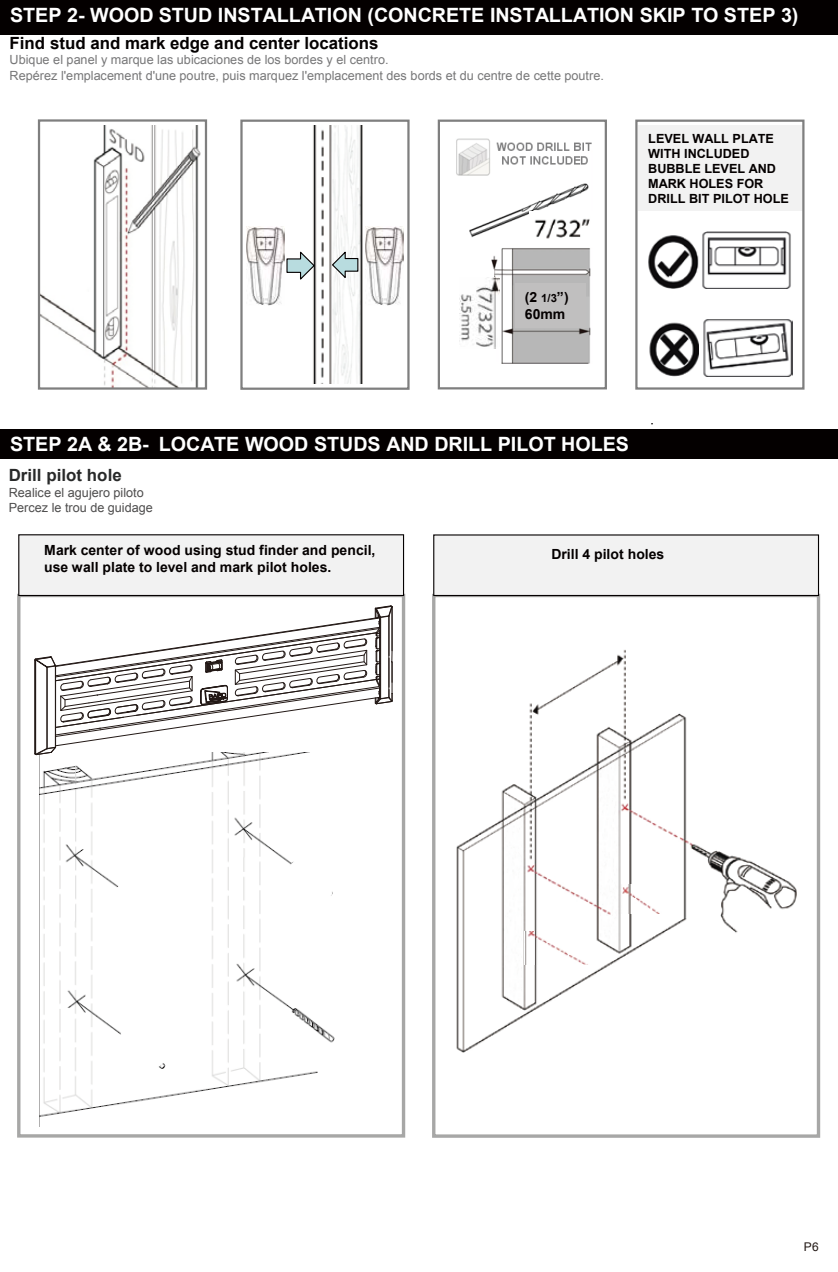
<style>
.page{position:relative;width:838px;height:1272px;background:#fff}
.page>*{position:absolute;margin:0;border:0;box-sizing:border-box;transform-origin:0 0}
.t1{font:700 19.65px "Arial";color:#fff}
.t2{font:700 16.8px "Arial";color:#040000}
.t3{font:700 16.8px "Arial";color:#282929}
.t4{font:700 13.95px/16.8px "Arial";color:#040000}
.t5{font:12.6px/15.1px "Arial";letter-spacing:.005em;color:#777778}
.t6{font:700 12.6px/15px "Arial";color:#040000}
.t7{font:12.6px/15px "Arial";letter-spacing:.005em;color:#4e4d4d}
.t8{font:12px "Arial";color:#221815}
.s1{font-size:11.25px}
</style>
<div class="page">
<div style="left:0;top:0;width:838px;height:34px;background:#040000"></div>
<img style="left:41px;top:126px;width:160px;height:260px">
<img style="left:456px;top:138px;width:136px;height:226px">
<div style="left:438px;top:119px;width:169px;height:270px;border:2px solid #7f7f7f"></div>
<div style="left:38px;top:119px;width:169px;height:270px;border:2px solid #7f7f7f"></div>
<div style="left:515px;top:283px;width:71px;height:44px;background:#c0bfbf"></div>
<img style="left:530px;top:212px;width:61px;height:30px">
<img style="left:459px;top:277px;width:41px;height:71px">
<img style="left:39px;top:755px;width:296px;height:371px">
<div style="left:0;top:429px;width:837px;height:29px;background:#040000"></div>
<div style="left:638px;top:126px;width:165px;height:85px;background:#f2f2f2"></div>
<img style="left:649px;top:319px;width:143px;height:57px">
<img style="left:648px;top:231px;width:143px;height:57px">
<div style="left:635px;top:119px;width:169px;height:270px;border:2px solid #7f7f7f"></div>
<div style="left:240px;top:119px;width:170px;height:271px;border:2px solid #7f7f7f"></div>
<img style="left:281px;top:126px;width:98px;height:257px">
<img style="left:366px;top:227px;width:37px;height:79px">
<svg style="left:331px;top:251px;width:28px;height:29px"></svg>
<svg style="left:286px;top:251px;width:30px;height:31px"></svg>
<img style="left:247px;top:227px;width:37px;height:79px">
<div style="left:262px;top:348px;width:40px;height:35px;background:#fff"></div>
<img style="left:456px;top:650px;width:341px;height:403px">
<div style="left:282px;top:858px;width:50px;height:55px;background:#fff;border-radius:50%"></div>
<div style="left:281px;top:857px;width:52px;height:57px;border:1px solid #fff;border-radius:50%"></div>
<div style="left:110px;top:878px;width:61px;height:55px;background:#fff;border-radius:50%"></div>
<div style="left:109px;top:877px;width:62px;height:57px;border:1px solid #fff;border-radius:50%"></div>
<div style="left:120px;top:1014px;width:51px;height:56px;background:#fff;border-radius:50%"></div>
<div style="left:119px;top:1014px;width:52px;height:56px;border:1px solid #fff;border-radius:50%"></div>
<div style="left:287px;top:954px;width:51px;height:55px;background:#fff;border-radius:50%"></div>
<div style="left:286px;top:953px;width:52px;height:57px;border:1px solid #fff;border-radius:50%"></div>
<img style="left:621px;top:884px;width:40px;height:29px">
<img style="left:525px;top:931px;width:66px;height:33px">
<div style="left:432px;top:594px;width:388px;height:543px;border:3px solid #a7a7a6"></div>
<div style="left:17px;top:594px;width:388px;height:543px;border:3px solid #a7a7a6"></div>
<div style="left:19px;top:535px;width:384px;height:60px;background:#f2f2f2"></div>
<div style="left:18px;top:534px;width:386px;height:62px;border:1px solid #040000"></div>
<div style="left:434px;top:535px;width:384px;height:60px;background:#f2f2f2"></div>
<div style="left:433px;top:534px;width:386px;height:62px;border:1px solid #040000"></div>
<svg style="left:34px;top:605px;width:359px;height:150px"></svg>
<h1 class="t1" style="left:10px;top:2px;width:790px">S<sub>S</sub>T<sub>T</sub>E<sub>E</sub>P<sub>P</sub> <sub>2</sub>2<sub>-</sub>- <sub>C</sub>W<sub>E</sub>O<sub>N</sub>O<sub>TE</sub>D<sub>R</sub>S<sub>U</sub>T<sub>N</sub>U<sub>I</sub>D<sub>VE</sub>IN<sub>RS</sub>S<sub>A</sub>T<sub>L</sub>AL<sub>M</sub>L<sub>O</sub>A<sub>N</sub>T<sub>IT</sub>IO<sub>O</sub>N<sub>R</sub> (<sub>P</sub>C<sub>L</sub>O<sub>A</sub>N<sub>T</sub>C<sub>E</sub> RETE INSTALLATION SKIP TO STEP 3)</h1>
<h2 class="t2" style="left:10px;top:31px;width:370px">Find stud and mark edge and center locations</h2>
<p class="t5" style="left:10px;top:53px;width:596px">Ubique el panel y marque las ubicaciones de los bordes y el centro.<br>Repérez l'emplacement d'une poutre, puis marquez l'emplacement des bords et du centre de cette poutre.</p>
<p class="t4" style="left:525px;top:289px;width:45px">(2 <span class="s1">1/3</span>”)<br>60mm</p>
<p class="t6" style="left:648px;top:131px;width:142px">LEVEL WALL PLATE<br>WITH INCLUDED<br>BUBBLE LEVEL AND<br>MARK HOLES FOR<br>DRILL BIT PILOT HOLE</p>
<h1 class="t1" style="left:10px;top:431px;width:620px">STEP 2A &amp; 2B- LOCATE WOOD STUDS AND DRILL PILOT HOLES</h1>
<h2 class="t3" style="left:9px;top:463px;width:114px">Drill pilot hole</h2>
<p class="t7" style="left:9px;top:485px;width:146px">Realice el agujero piloto<br>Percez le trou de guidage</p>
<p class="t4" style="left:44px;top:542px;width:333px">Mark center of wood using stud finder and pencil,</p>
<p class="t4" style="left:551px;top:546px;width:114px">Drill 4 pilot holes</p>
<p class="t4" style="left:44px;top:558px;width:289px">use wall plate to level and mark pilot holes.</p>
<p class="t8" style="left:804px;top:1239px;width:16px">P6</p>
</div>
